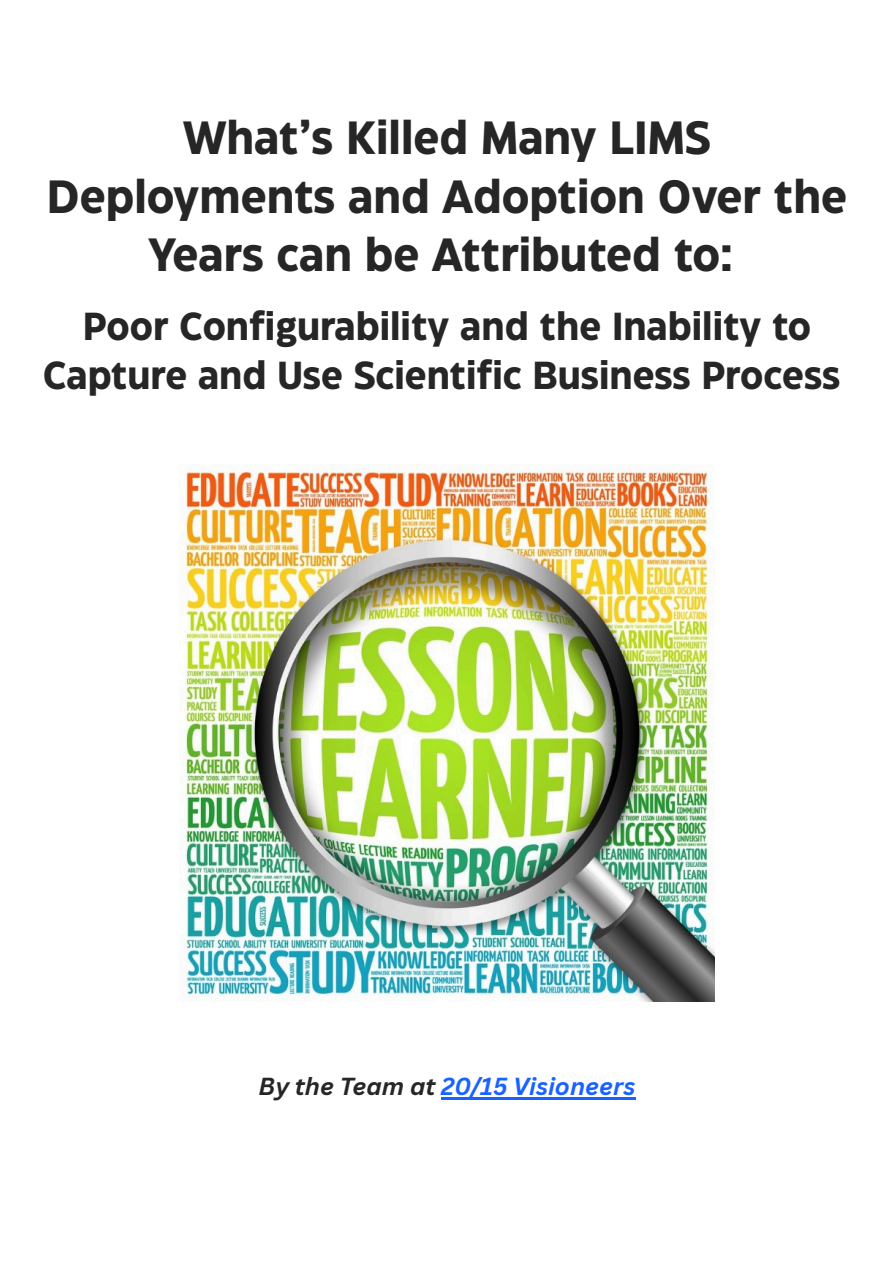
<style>
.page{position:relative;width:894px;height:1263px;background:#fff}
.page>*{position:absolute;margin:0;border:0;box-sizing:border-box;transform-origin:0 0}
.t1{font:700 46.5px/58.5px "Eastman Grotesque";color:#262626;text-align:center}
.t2{font:700 39px/49.5px "Eastman Grotesque";color:#262626;text-align:center}
.t3{font:italic 700 24px "Canva Sans";color:#1a62ff}
.s1{color:#262626}
</style>
<div class="page">
<hr style="left:441px;top:1097px;width:194px;height:2px;background:#1a62ff">
<img style="left:179px;top:465px;width:535px;height:536px">
<h1 class="t1" style="left:47px;top:112px;width:801px">What’s Killed Many LIMS<br>Deployments and Adoption Over the<br>Years can be Attributed to:</h1>
<h2 class="t2" style="left:43px;top:304px;width:798px">Poor Configurability and the Inability to<br>Capture and Use Scientific Business Process</h2>
<p class="t3" style="left:258px;top:1069px;width:378px"><span class="s1">By the Team at</span> 20/15 Visioneers</p>
</div>
